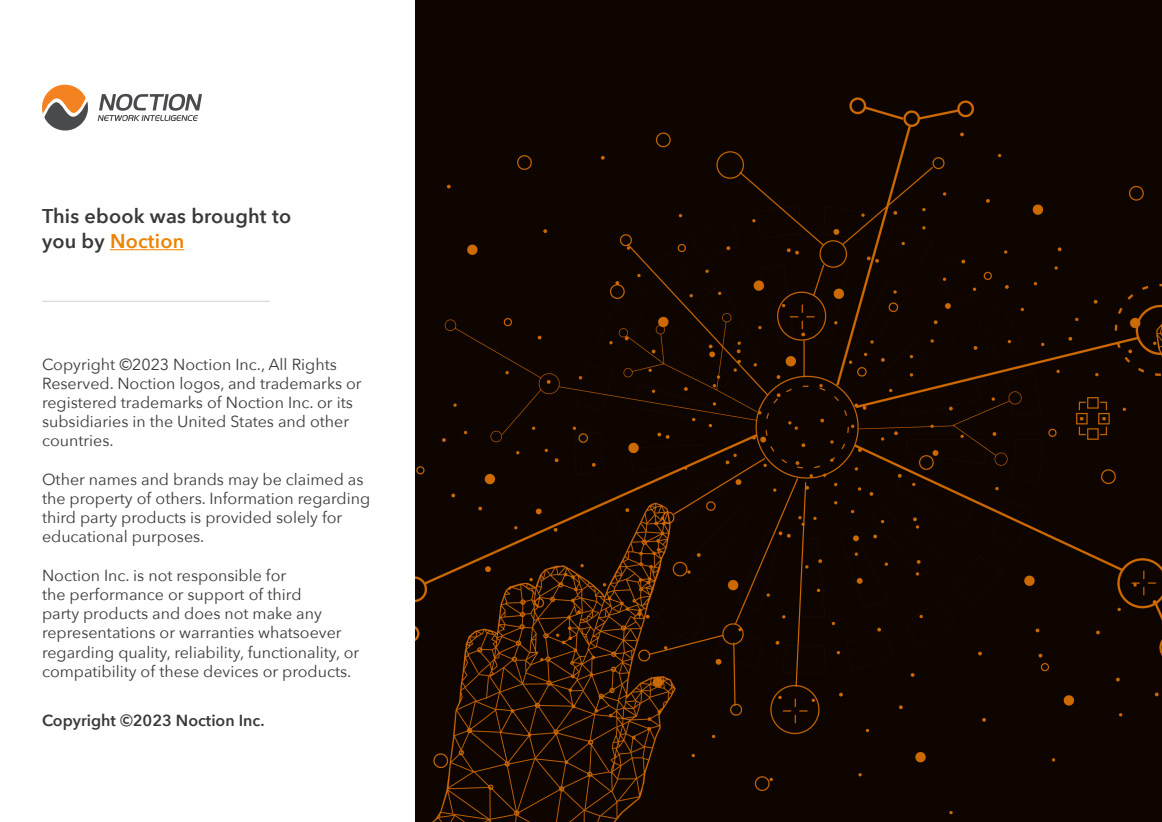
<style>
.page{position:relative;width:1162px;height:822px;background:#fff}
.page>*{position:absolute;margin:0;border:0;box-sizing:border-box;transform-origin:0 0}
.t1{font:600 19.9px/24.8px "Avenir Next";letter-spacing:.01em;color:#393939}
.t2{font:16px/19.2px "Avenir Next";color:#393939}
.t3{font:600 16px "Avenir Next";color:#393939}
.s1{color:#eb8400}
</style>
<div class="page">
<div style="left:415px;top:0;width:747px;height:822px;background:#0e0400"></div>
<svg style="left:42px;top:84px;width:46px;height:47px"></svg>
<svg style="left:98px;top:94px;width:104px;height:27px"></svg>
<hr style="left:110px;top:249px;width:74px;height:1px;background:#eb8400">
<hr style="left:42px;top:301px;width:228px;height:1px;background:#d2d2d2">
<p class="t1" style="left:42px;top:204px;width:251px">This ebook was brought to you by <span class="s1">Noction</span></p>
<p class="t2" style="left:42px;top:354px;width:321px">Copyright ©2023 Noction Inc., All Rights Reserved. Noction logos, and trademarks or registered trademarks of Noction Inc. or its subsidiaries in the United States and other countries.</p>
<p class="t2" style="left:42px;top:469px;width:330px">Other names and brands may be claimed as the property of others. Information regarding third party products is provided solely for educational purposes.</p>
<p class="t2" style="left:42px;top:565px;width:319px">Noction Inc. is not responsible for<br>the performance or support of third<br>party products and does not make any representations or warranties whatsoever regarding quality, reliability, functionality, or compatibility of these devices or products.</p>
<p class="t3" style="left:42px;top:707px;width:224px">Copyright ©2023 Noction Inc.</p>
</div>
